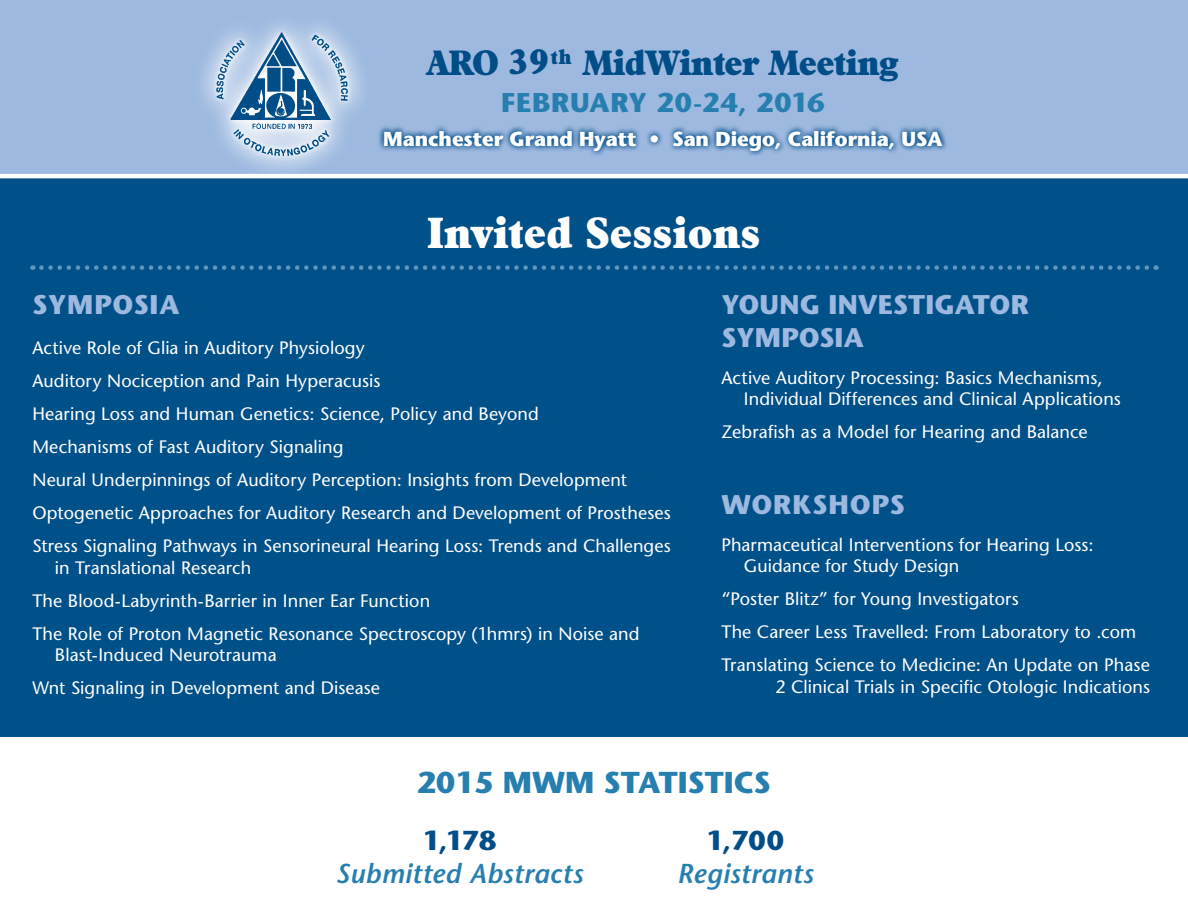
<style>
.page{position:relative;width:1188px;height:918px;background:#fff}
.page>*{position:absolute;margin:0;border:0;box-sizing:border-box;transform-origin:0 0}
.t1{font:42px "Plitter";letter-spacing:.02em;color:#fff}
.t2{font:33.9px "Plitter";color:#004d87}
.t3{font:700 30.15px "Stone Sans";color:#277faf}
.t4{font:italic 600 27.3px "Stone Sans";letter-spacing:.015em;color:#277faf}
.t5{font:700 27.3px "Stone Sans";color:#004d87}
.t6{font:700 27.15px "Stone Sans";letter-spacing:.03em;color:#277faf}
.t7{font:700 27px/32.4px "Stone Sans";letter-spacing:.01em;color:#9db9e0}
.t8{font:700 27px "Stone Sans";letter-spacing:.035em;color:#9db9e0}
.t9{font:700 27px "Stone Sans";letter-spacing:.03em;color:#9db9e0}
.t10{font:700 20.25px "Stone Sans";color:#fff}
.t11{font:18px/21.6px "Stone Sans";letter-spacing:.005em;color:#fff}
</style>
<div class="page">
<div style="left:0;top:0;width:1188px;height:174px;background:#9db9e0"></div>
<div style="left:0;top:178px;width:1188px;height:559px;background:#005089"></div>
<svg style="left:192px;top:23px;width:181px;height:156px"></svg>
<svg style="left:211px;top:28px;width:142px;height:134px"></svg>
<svg style="left:379px;top:126px;width:568px;height:30px"></svg>
<svg style="left:41px;top:265px;width:1116px;height:5px"></svg>
<p class="t2" style="left:427px;top:45px;width:473px">ARO 39<sup>th</sup> MidWinter Meeting</p>
<p class="t6" style="left:501px;top:86px;width:325px">FEBRUARY 20-24, 2016</p>
<p class="t10" style="left:383px;top:126px;width:561px">Manchester Grand Hyatt • San Diego, California, USA</p>
<p class="t1" style="left:428px;top:211px;width:334px">Invited Sessions</p>
<p class="t9" style="left:32px;top:288px;width:148px">SYMPOSIA</p>
<p class="t11" style="left:32px;top:337px;width:334px">Active Role of Glia in Auditory Physiology</p>
<p class="t11" style="left:32px;top:370px;width:350px">Auditory Nociception and Pain Hyperacusis</p>
<p class="t11" style="left:32px;top:403px;width:508px">Hearing Loss and Human Genetics: Science, Policy and Beyond</p>
<p class="t11" style="left:32px;top:436px;width:313px">Mechanisms of Fast Auditory Signaling</p>
<p class="t11" style="left:32px;top:469px;width:596px">Neural Underpinnings of Auditory Perception: Insights from Development</p>
<p class="t11" style="left:32px;top:502px;width:640px">Optogenetic Approaches for Auditory Research and Development of Prostheses</p>
<p class="t11" style="left:55px;top:535px;width:618px;text-indent:-22px">Stress Signaling Pathways in Sensorineural Hearing Loss: Trends and Challenges in Translational Research</p>
<p class="t11" style="left:32px;top:590px;width:399px">The Blood-Labyrinth-Barrier in Inner Ear Function</p>
<p class="t11" style="left:55px;top:623px;width:586px;text-indent:-22px">The Role of Proton Magnetic Resonance Spectroscopy (1hmrs) in Noise and<br>Blast-Induced Neurotrauma</p>
<p class="t11" style="left:32px;top:677px;width:349px">Wnt Signaling in Development and Disease</p>
<p class="t7" style="left:721px;top:288px;width:309px">YOUNG INVESTIGATOR<br>SYMPOSIA</p>
<p class="t11" style="left:744px;top:366px;width:378px;text-indent:-22px">Active Auditory Processing: Basics Mechanisms,<br>Individual Differences and Clinical Applications</p>
<p class="t11" style="left:721px;top:421px;width:368px">Zebrafish as a Model for Hearing and Balance</p>
<p class="t8" style="left:721px;top:487px;width:185px">WORKSHOPS</p>
<p class="t11" style="left:721px;top:533px;width:374px">Pharmaceutical Interventions for Hearing Loss:</p>
<p class="t11" style="left:744px;top:555px;width:217px">Guidance for Study Design</p>
<p class="t11" style="left:721px;top:588px;width:299px">“Poster Blitz” for Young Investigators</p>
<p class="t11" style="left:721px;top:621px;width:416px">The Career Less Travelled: From Laboratory to .com</p>
<p class="t11" style="left:721px;top:654px;width:430px">Translating Science to Medicine: An Update on Phase</p>
<p class="t11" style="left:775px;top:676px;width:376px">2 Clinical Trials in Specific Otologic Indications</p>
<p class="t3" style="left:417px;top:764px;width:355px">2015 MWM STATISTICS</p>
<p class="t5" style="left:423px;top:823px;width:75px">1,178</p>
<p class="t4" style="left:336px;top:856px;width:249px">Submitted Abstracts</p>
<p class="t5" style="left:707px;top:823px;width:79px">1,700</p>
<p class="t4" style="left:677px;top:856px;width:138px">Registrants</p>
</div>
